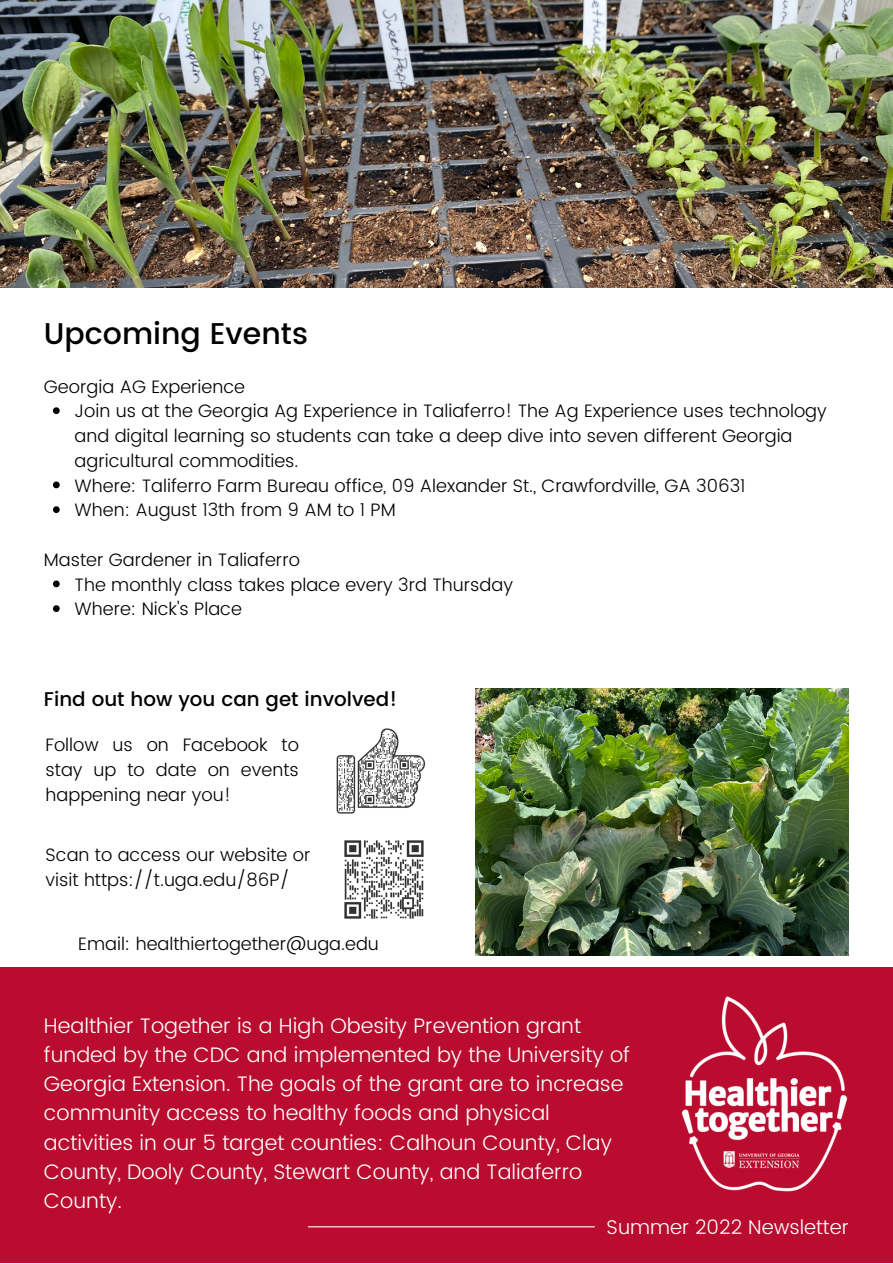
<style>
.page{position:relative;width:893px;height:1264px;background:#fff}
.page>*{position:absolute;margin:0;border:0;box-sizing:border-box;transform-origin:0 0}
.t1{font:500 30px "Poppins";color:#000}
.t2{font:300 21px/29.2px "Poppins";color:#fff}
.t3{font:300 19.95px "Poppins";color:#fff}
.t4{font:500 19.8px "Poppins";color:#000}
.t5{font:300 18px/24.8px "Poppins";color:#000}
</style>
<div class="page">
<img style="left:0;top:0;width:892px;height:288px">
<img style="left:475px;top:688px;width:373px;height:267px">
<div style="left:0;top:966px;width:892px;height:296px;background:#ba0c2f"></div>
<hr style="left:308px;top:1226px;width:286px;height:1px;background:#fff">
<img style="left:619px;top:948px;width:273px;height:244px">
<img style="left:336px;top:728px;width:89px;height:86px">
<img style="left:344px;top:840px;width:80px;height:79px">
<svg style="left:53px;top:407px;width:7px;height:7px"></svg>
<svg style="left:53px;top:481px;width:7px;height:7px"></svg>
<svg style="left:53px;top:506px;width:7px;height:7px"></svg>
<svg style="left:53px;top:580px;width:7px;height:7px"></svg>
<svg style="left:53px;top:605px;width:7px;height:7px"></svg>
<h1 class="t1" style="left:44px;top:316px;width:265px">Upcoming Events</h1>
<p class="t5" style="left:44px;top:374px;width:203px">Georgia AG Experience</p>
<p class="t5" style="left:74px;top:399px;width:753px">Join us at the Georgia Ag Experience in Taliaferro! The Ag Experience uses technology and digital learning so students can take a deep dive into seven different Georgia agricultural commodities.<br>Where: Taliferro Farm Bureau office, 09 Alexander St., Crawfordville, GA 30631<br>When: August 13th from 9 AM to 1 PM</p>
<p class="t5" style="left:44px;top:547px;width:257px">Master Gardener in Taliaferro</p>
<p class="t5" style="left:74px;top:572px;width:440px">The monthly class takes place every 3rd Thursday<br>Where: Nick's Place</p>
<p class="t4" style="left:44px;top:688px;width:355px">Find out how you can get involved!</p>
<p class="t5" style="left:46px;top:733px;width:255px;text-align:justify">Follow us on Facebook to stay up to date on events happening near you!</p>
<p class="t5" style="left:46px;top:842px;width:266px">Scan to access our website or visit https://t.uga.edu/86P/</p>
<p class="t5" style="left:78px;top:931px;width:302px">Email: healthiertogether@uga.edu</p>
<p class="t2" style="left:44px;top:1010px;width:587px">Healthier Together is a High Obesity Prevention grant funded by the CDC and implemented by the University of Georgia Extension. The goals of the grant are to increase community access to healthy foods and physical activities in our 5 target counties: Calhoun County, Clay County, Dooly County, Stewart County, and Taliaferro County.</p>
<p class="t3" style="left:606px;top:1214px;width:244px">Summer 2022 Newsletter</p>
</div>
